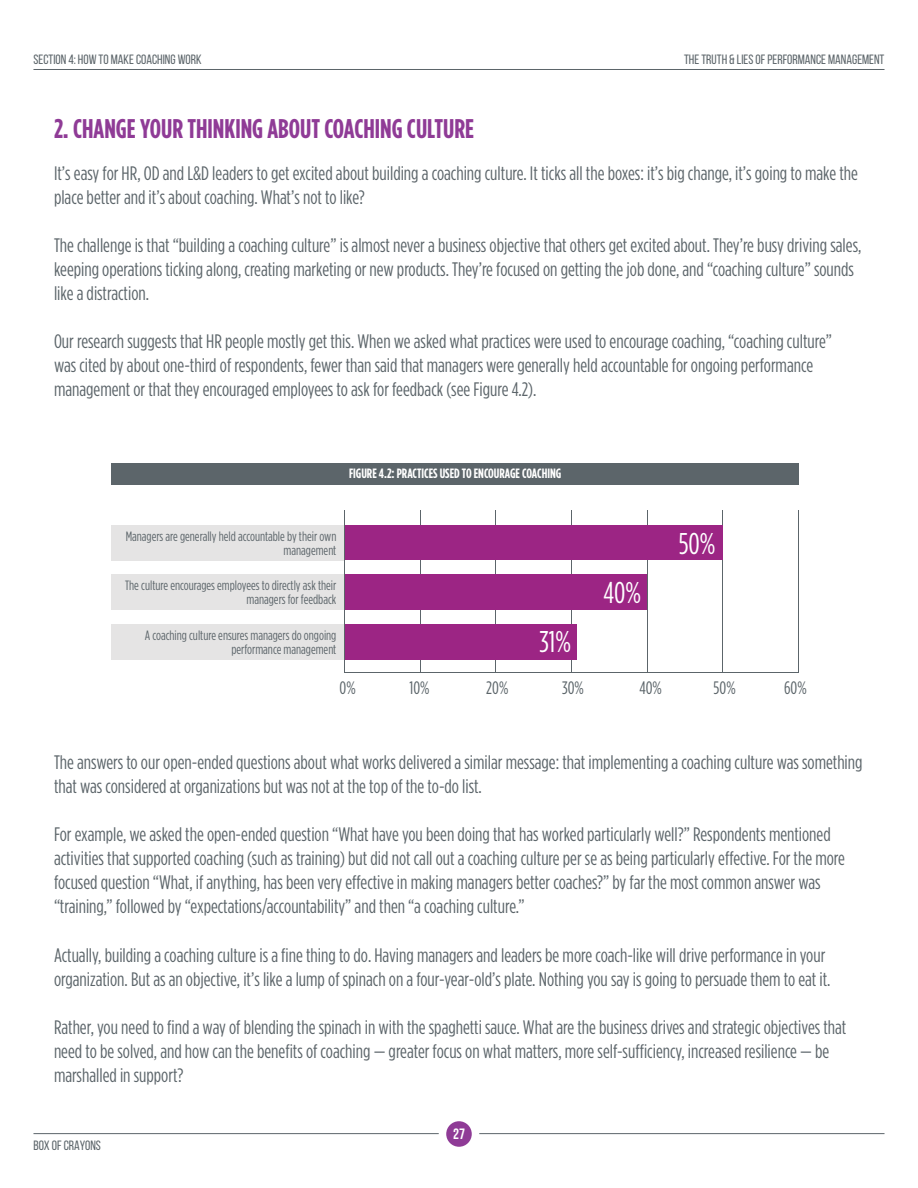
<style>
.page{position:relative;width:918px;height:1188px;background:#fff}
.page>*{position:absolute;margin:0;border:0;box-sizing:border-box;transform-origin:0 0}
.t1{font:30px "Gotham Condensed";color:#fff}
.t2{font:700 27px "Gotham Condensed";color:#8f3b96}
.t3{font:19.5px/24px "Gotham Condensed";color:#5c656a}
.t4{font:18px "Gotham Condensed";color:#5c656a}
.t5{font:700 15px "Bebas Neue";color:#fff}
.t6{font:13.5px/13.5px "Gotham Condensed";color:#5c656a;text-align:right}
.t7{font:13.5px "Bebas Neue";color:#5c656a}
.t8{font:700 13.5px "Gotham Condensed";color:#fff}
</style>
<div class="page">
<hr style="left:33px;top:69px;width:852px;height:1px;background:#5c656a">
<hr style="left:33px;top:1133px;width:406px;height:1px;background:#5c656a">
<hr style="left:479px;top:1133px;width:406px;height:1px;background:#5c656a">
<div style="left:446px;top:1121px;width:26px;height:26px;background:#8f3b96;border-radius:50%"></div>
<div style="left:111px;top:574px;width:233px;height:35px;background:#e5e4e4"></div>
<div style="left:111px;top:525px;width:233px;height:35px;background:#e5e4e4"></div>
<div style="left:111px;top:624px;width:233px;height:35px;background:#e5e4e4"></div>
<hr style="left:420px;top:510px;width:1px;height:162px;background:#5c656a">
<hr style="left:495px;top:510px;width:1px;height:162px;background:#5c656a">
<hr style="left:571px;top:510px;width:1px;height:162px;background:#5c656a">
<hr style="left:647px;top:510px;width:1px;height:162px;background:#5c656a">
<hr style="left:722px;top:510px;width:1px;height:162px;background:#5c656a">
<hr style="left:798px;top:510px;width:1px;height:162px;background:#5c656a">
<hr style="left:344px;top:672px;width:455px;height:1px;background:#5c656a">
<div style="left:344px;top:525px;width:378px;height:35px;background:#9c2584"></div>
<div style="left:344px;top:574px;width:303px;height:35px;background:#9c2584"></div>
<div style="left:344px;top:624px;width:233px;height:35px;background:#9c2584"></div>
<div style="left:111px;top:463px;width:688px;height:22px;background:#5c656a"></div>
<hr style="left:344px;top:510px;width:1px;height:162px;background:#5c656a">
<p class="t7" style="left:33px;top:52px;width:170px">SECTION 4: HOW TO MAKE COACHING WORK</p>
<p class="t7" style="left:684px;top:52px;width:202px">THE TRUTH &amp; LIES OF PERFORMANCE MANAGEMENT</p>
<h2 class="t2" style="left:54px;top:113px;width:422px">2. CHANGE YOUR THINKING ABOUT COACHING CULTURE</h2>
<p class="t3" style="left:54px;top:161px;width:806px">It’s easy for HR, OD and L&amp;D leaders to get excited about building a coaching culture. It ticks all the boxes: it’s big change, it’s going to make the place better and it’s about coaching. What’s not to like?</p>
<p class="t3" style="left:54px;top:233px;width:809px">The challenge is that “building a coaching culture” is almost never a business objective that others get excited about. They’re busy driving sales, keeping operations ticking along, creating marketing or new products. They’re focused on getting the job done, and “coaching culture” sounds like a distraction.</p>
<p class="t3" style="left:54px;top:329px;width:780px">Our research suggests that HR people mostly get this. When we asked what practices were used to encourage coaching, “coaching culture” was cited by about one-third of respondents, fewer than said that managers were generally held accountable for ongoing performance management or that they encouraged employees to ask for feedback (see Figure 4.2).</p>
<p class="t8" style="left:349px;top:466px;width:214px">FIGURE 4.2: PRACTICES USED TO ENCOURAGE COACHING</p>
<p class="t6" style="left:126px;top:530px;width:212px">Managers are generally held accountable by their own management</p>
<p class="t6" style="left:125px;top:579px;width:213px">The culture encourages employees to directly ask their managers for feedback</p>
<p class="t6" style="left:145px;top:629px;width:193px">A coaching culture ensures managers do ongoing performance management</p>
<h1 class="t1" style="left:539px;top:624px;width:33px">31%</h1>
<h1 class="t1" style="left:603px;top:575px;width:39px">40%</h1>
<h1 class="t1" style="left:679px;top:526px;width:38px">50%</h1>
<p class="t4" style="left:340px;top:677px;width:18px">0%</p>
<p class="t4" style="left:410px;top:677px;width:22px">10%</p>
<p class="t4" style="left:486px;top:677px;width:24px">20%</p>
<p class="t4" style="left:562px;top:677px;width:23px">30%</p>
<p class="t4" style="left:639px;top:677px;width:24px">40%</p>
<p class="t4" style="left:714px;top:677px;width:24px">50%</p>
<p class="t4" style="left:784px;top:677px;width:24px">60%</p>
<p class="t3" style="left:54px;top:750px;width:810px">The answers to our open-ended questions about what works delivered a similar message: that implementing a coaching culture was something that was considered at organizations but was not at the top of the to-do list.</p>
<p class="t3" style="left:54px;top:822px;width:793px">For example, we asked the open-ended question “What have you been doing that has worked particularly well?” Respondents mentioned activities that supported coaching (such as training) but did not call out a coaching culture per se as being particularly effective. For the more focused question “What, if anything, has been very effective in making managers better coaches?” by far the most common answer was “training,” followed by “expectations/accountability” and then “a coaching culture.”</p>
<p class="t3" style="left:54px;top:942px;width:778px">Actually, building a coaching culture is a fine thing to do. Having managers and leaders be more coach-like will drive performance in your organization. But as an objective, it’s like a lump of spinach on a four-year-old’s plate. Nothing you say is going to persuade them to eat it.</p>
<p class="t3" style="left:54px;top:1015px;width:794px">Rather, you need to find a way of blending the spinach in with the spaghetti sauce. What are the business drives and strategic objectives that need to be solved, and how can the benefits of coaching — greater focus on what matters, more self-sufficiency, increased resilience — be marshalled in support?</p>
<p class="t7" style="left:33px;top:1138px;width:69px">BOX OF CRAYONS</p>
<p class="t5" style="left:453px;top:1125px;width:13px">27</p>
</div>
